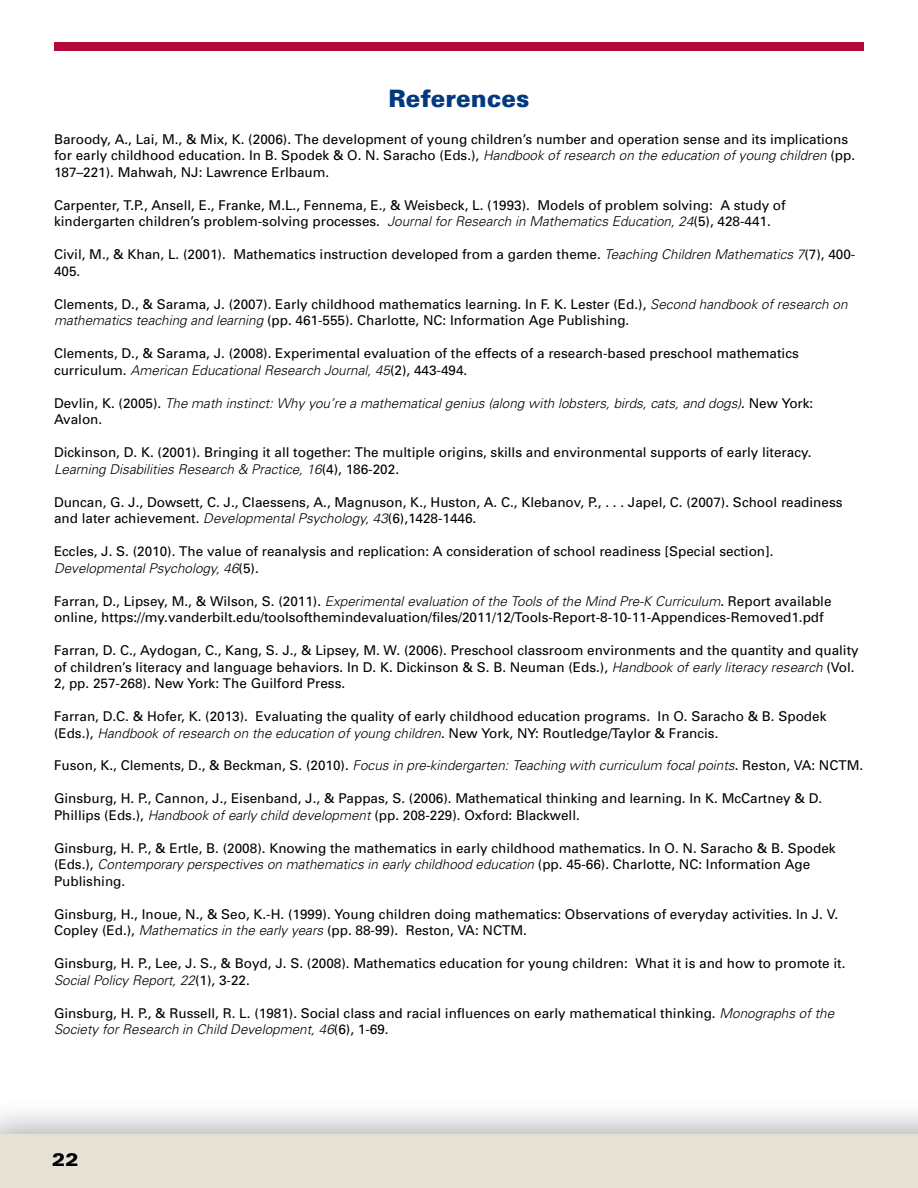
<style>
.page{position:relative;width:918px;height:1188px;background:#fff}
.page>*{position:absolute;margin:0;border:0;box-sizing:border-box;transform-origin:0 0}
.t1{font:900 24px "Univers";color:#013a81}
.t2{font:900 expanded 18px "Univers";color:#000}
.t3{font:13.5px/16.5px "Univers";color:#000}
.t4{font:italic 300 13.5px/16.5px "Univers";color:#000}
.s1{font-weight:300;font-style:italic}
.s2{font-weight:400;font-style:normal}
</style>
<div class="page">
<div style="left:0;top:1098px;width:918px;height:90px;background:#000;opacity:.3"></div>
<div style="left:0;top:1134px;width:918px;height:54px;background:#e7e1d5"></div>
<div style="left:54px;top:42px;width:810px;height:9px;background:#b30838"></div>
<h1 class="t1" style="left:388px;top:83px;width:143px">References</h1>
<p class="t3" style="left:54px;top:131px;width:803px">Baroody, A., Lai, M., &amp; Mix, K. (2006). The development of young children’s number and operation sense and its implications for early childhood education. I n B. Spodek &amp; O. N. Saracho (Eds.), <span class="s1">Handbook of research on the education of young children</span> (pp.<br>187–221). Mahwah, NJ: Lawrence Erlbaum.</p>
<p class="t3" style="left:54px;top:197px;width:733px">Carpenter, T.P., Ansell, E., Franke, M.L., Fennema, E., &amp; Weisbeck, L. (1993). Models of problem solving: A study of kindergarten children’s problem-solving processes. <span class="s1">Journal for Research in Mathematics Education, 24</span>(5), 428-441.</p>
<p class="t3" style="left:54px;top:246px;width:803px">Civil, M., &amp; Khan, L. (2001). Mathematics instruction developed from a garden theme. <span class="s1">Teaching Children Mathematics 7</span>(7), 400-<br>405.</p>
<p class="t3" style="left:54px;top:296px;width:795px">Clements, D., &amp; Sarama, J. (2007). Early childhood mathematics learning. I n F. K. Lester (Ed.), <span class="s1">Second handbook of research on mathematics teaching and learning</span> (pp. 461-555). Charlotte, NC: I nformation Age Publishing.</p>
<p class="t3" style="left:54px;top:345px;width:746px">Clements, D., &amp; Sarama, J. (2008). Experimental evaluation of the effects of a research-based preschool mathematics curriculum. <span class="s1">American Educational Research Journal, 45</span>(2), 443-494.</p>
<p class="t4" style="left:54px;top:395px;width:761px"><span class="s2">Devlin, K. (2005).</span> The math instinct: Why you’re a mathematical genius (along with lobsters, birds, cats, and dogs)<span class="s2">. New York:<br>Avalon.</span></p>
<p class="t3" style="left:54px;top:444px;width:759px">Dickinson, D. K. (2001). Bringing it all together: The multiple origins, skills and environmental supports of early literacy.<br><span class="s1">Learning Disabilities Research &amp; Practice, 16</span>(4), 186-202.</p>
<p class="t3" style="left:54px;top:494px;width:790px">Duncan, G . J., Dowsett, C. J., Claessens, A., Magnuson, K., Huston, A. C., Klebanov, P., . . . Japel, C. (2007). School readiness and later achievement. <span class="s1">Developmental Psychology, 43</span>(6),1428-1446.</p>
<p class="t3" style="left:54px;top:543px;width:721px">Eccles, J. S. (2010). The value of reanalysis and replication: A consideration of school readiness [Special section].<br><span class="s1">Developmental Psychology, 46</span>(5).</p>
<p class="t3" style="left:54px;top:593px;width:779px">Farran, D., Lipsey, M., &amp; Wilson, S. (2011). <span class="s1">Experimental evaluation of the Tools of the Mind Pre-K Curriculum</span>. Report available online, https://my.vanderbilt.edu/toolsofthemindevaluation/files/2011/12/Tools-Report-8-10-11-Appendices-Removed1.pdf</p>
<p class="t3" style="left:54px;top:642px;width:806px">Farran, D. C., Aydogan, C., Kang, S. J., &amp; Lipsey, M. W. (2006). Preschool classroom environments and the quantity and quality of children’s literacy and language behaviors. I n D. K. Dickinson &amp; S. B. Neuman (Eds.), <span class="s1">Handbook of early literacy research</span> (Vol.<br>2, pp. 257-268). New York: The G uilford Press.</p>
<p class="t3" style="left:54px;top:708px;width:774px">Farran, D.C. &amp; Hofer, K. (2013). Evaluating the quality of early childhood education programs. I n O. Saracho &amp; B. Spodek (Eds.), <span class="s1">Handbook of research on the education of young children</span>. New York, NY: Routledge/Taylor &amp; Francis.</p>
<p class="t4" style="left:54px;top:757px;width:811px"><span class="s2">Fuson, K., Clements, D., &amp; Beckman, S. (2010).</span> Focus in pre-kindergarten: Teaching with curriculum focal points<span class="s2">. Reston, VA: NCTM.</span></p>
<p class="t3" style="left:54px;top:791px;width:770px">G insburg, H. P., Cannon, J., Eisenband, J., &amp; Pappas, S. (2006). Mathematical thinking and learning. I n K. McCartney &amp; D.<br>Phillips (Eds.), <span class="s1">Handbook of early child development</span> (pp. 208-229). Oxford: Blackwell.</p>
<p class="t3" style="left:54px;top:840px;width:783px">G insburg, H. P., &amp; Ertle, B. (2008). Knowing the mathematics in early childhood mathematics. I n O. N. Saracho &amp; B. Spodek (Eds.), <span class="s1">Contemporary perspectives on mathematics in early childhood education</span> (pp. 45-66). Charlotte, NC: I nformation Age<br>Publishing.</p>
<p class="t3" style="left:54px;top:906px;width:786px">G insburg, H., I noue, N., &amp; Seo, K.-H. (1999). Young children doing mathematics: Observations of everyday activities. I n J. V.<br>Copley (Ed.), <span class="s1">Mathematics in the early years</span> (pp. 88-99). Reston, VA: NCTM.</p>
<p class="t3" style="left:54px;top:956px;width:793px">G insburg, H. P., Lee, J. S., &amp; Boyd, J. S. (2008). Mathematics education for young children: What it is and how to promote it.<br><span class="s1">Social Policy Report, 22</span>(1), 3-22.</p>
<p class="t3" style="left:54px;top:1005px;width:782px">G insburg, H. P., &amp; Russell, R. L. (1981). Social class and racial influences on early mathematical thinking. <span class="s1">Monographs of the<br>Society for Research in Child Development, 46</span>(6), 1-69.</p>
<h2 class="t2" style="left:52px;top:1149px;width:28px">22</h2>
</div>
